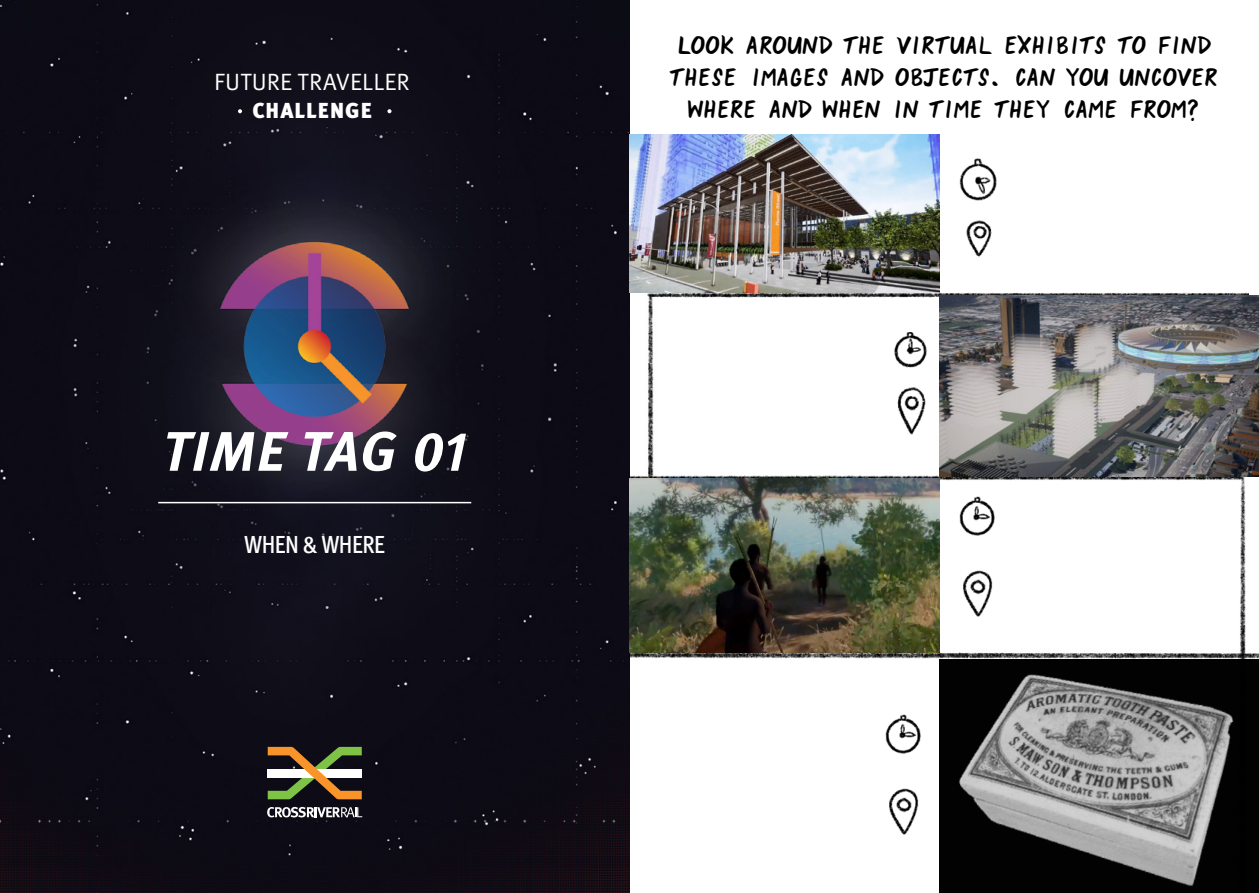
<style>
.page{position:relative;width:1259px;height:893px;background:#fff}
.page>*{position:absolute;margin:0;border:0;box-sizing:border-box;transform-origin:0 0}
.t1{font:italic 700 55.65px "Meta Pro";letter-spacing:.015em;color:#fff}
.Sub_header_02{font:25.35px/31.7px "Lazy Hand";letter-spacing:-.065em;color:#000;text-align:center}
.t2{font:500 condensed 24.75px "Meta Pro";letter-spacing:-.02em;color:#fff}
.t3{font:23.55px "Meta Pro Norm";letter-spacing:.01em;color:#fff}
.t4{font:900 21.75px "Meta Pro";letter-spacing:.05em;color:#fff}
</style>
<div class="page">
<div style="left:0;top:0;width:629px;height:893px;background:#0d0b16"></div>
<img style="left:114px;top:135px;width:402px;height:418px">
<svg style="left:267px;top:807px;width:95px;height:10px"></svg>
<svg style="left:268px;top:747px;width:94px;height:52px;background:#716844"></svg>
<hr style="left:158px;top:502px;width:313px;height:1px;background:#fff">
<svg style="left:238px;top:109px;width:4px;height:4px"></svg>
<svg style="left:387px;top:109px;width:4px;height:4px"></svg>
<img style="left:629px;top:289px;width:630px;height:302px">
<img style="left:629px;top:591px;width:630px;height:302px">
<img style="left:966px;top:220px;width:26px;height:37px">
<img style="left:893px;top:386px;width:41px;height:50px">
<img style="left:959px;top:569px;width:41px;height:50px">
<img style="left:885px;top:786px;width:40px;height:51px">
<img style="left:959px;top:158px;width:38px;height:43px">
<img style="left:888px;top:332px;width:51px;height:49px">
<img style="left:955px;top:493px;width:56px;height:48px">
<img style="left:881px;top:710px;width:56px;height:49px">
<img style="left:939px;top:659px;width:320px;height:234px">
<img style="left:629px;top:479px;width:310px;height:174px">
<img style="left:939px;top:296px;width:320px;height:180px">
<img style="left:629px;top:134px;width:310px;height:158px">
<p class="t3" style="left:214px;top:64px;width:197px">FUTURE TRAVELLER</p>
<p class="t4" style="left:252px;top:93px;width:121px">CHALLENGE</p>
<p class="t1" style="left:162px;top:408px;width:307px">TIME TAG 01</p>
<p class="t2" style="left:244px;top:526px;width:142px">WHEN &amp; WHERE</p>
<p class="Sub_header_02" style="left:669px;top:31px;width:550px">LOOK AROUND THE VIRTUAL EXHIBITS TO FIND<br>THESE IMAGES AND OBJECTS. CAN YOU UNCOVER<br>WHERE AND WHEN IN TIME THEY CAME FROM?</p>
</div>
